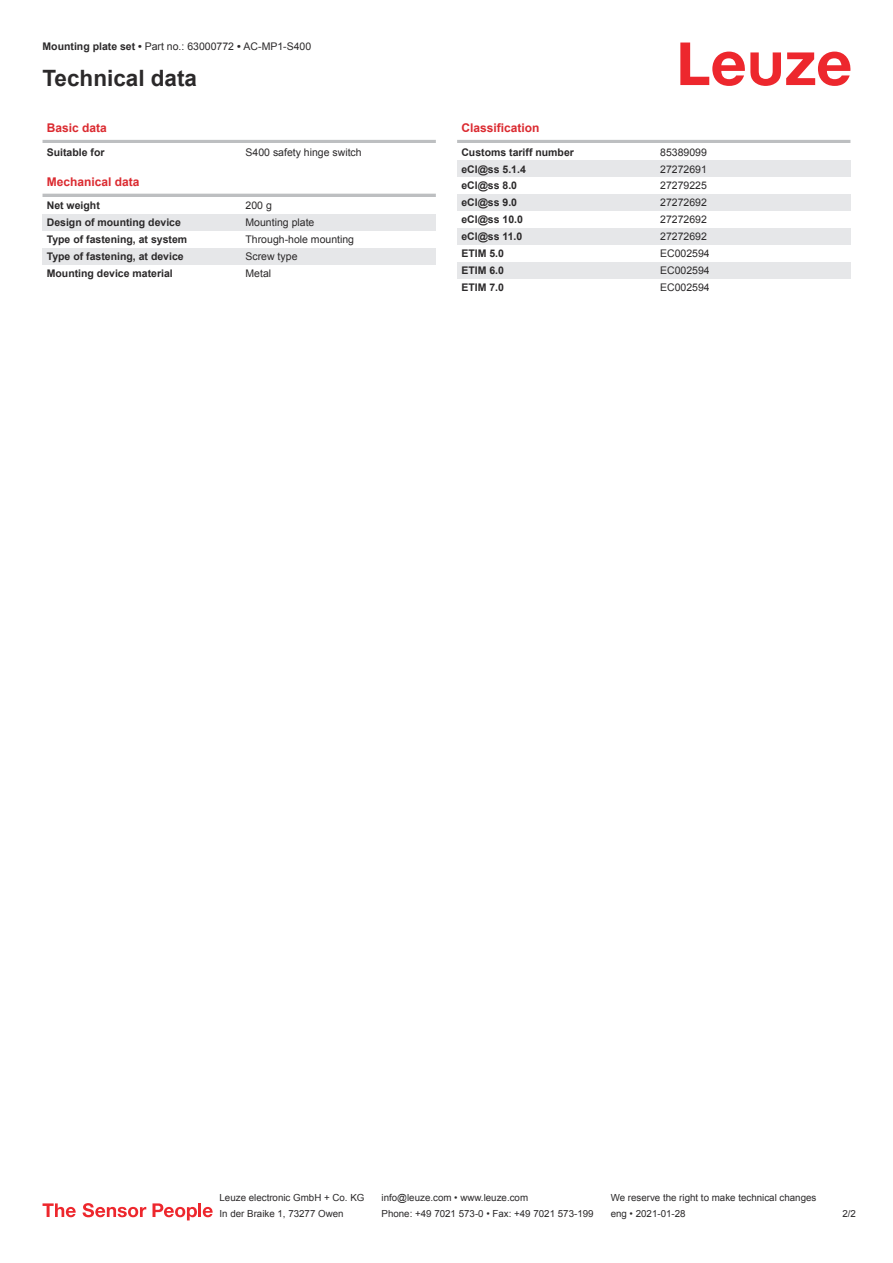
<style>
.page{position:relative;width:893px;height:1263px;background:#fff}
.page>*{position:absolute;margin:0;border:0;box-sizing:border-box;transform-origin:0 0}
.t1{font:700 22.5px "Arial";color:#2b292a}
.t2{font:700 12px "Arial";color:#db2a30}
.t3{font:700 10.5px "Arial";color:#2b292a}
.t4{font:10.5px "Arial";color:#2b292a}
.t5{font:9.75px "Arial";color:#2b292a}
.s1{font-weight:700}
</style>
<div class="page">
<svg style="left:680px;top:43px;width:170px;height:43px"></svg>
<hr style="left:43px;top:140px;width:393px;height:3px;background:#bdbfc1">
<hr style="left:43px;top:194px;width:393px;height:3px;background:#bdbfc1">
<div style="left:43px;top:214px;width:199px;height:17px;background:#e6e7e9"></div>
<div style="left:242px;top:214px;width:194px;height:17px;background:#e6e7e9"></div>
<div style="left:43px;top:248px;width:199px;height:17px;background:#e6e7e9"></div>
<div style="left:242px;top:248px;width:194px;height:17px;background:#e6e7e9"></div>
<hr style="left:457px;top:140px;width:393px;height:3px;background:#bdbfc1">
<div style="left:457px;top:160px;width:200px;height:17px;background:#e6e7e9"></div>
<div style="left:657px;top:160px;width:193px;height:17px;background:#e6e7e9"></div>
<div style="left:457px;top:194px;width:200px;height:17px;background:#e6e7e9"></div>
<div style="left:657px;top:194px;width:193px;height:17px;background:#e6e7e9"></div>
<div style="left:457px;top:228px;width:200px;height:17px;background:#e6e7e9"></div>
<div style="left:657px;top:228px;width:193px;height:17px;background:#e6e7e9"></div>
<div style="left:457px;top:262px;width:200px;height:17px;background:#e6e7e9"></div>
<div style="left:657px;top:262px;width:193px;height:17px;background:#e6e7e9"></div>
<svg style="left:43px;top:1203px;width:33px;height:14px"></svg>
<svg style="left:83px;top:1203px;width:63px;height:14px"></svg>
<svg style="left:153px;top:1203px;width:44px;height:17px"></svg>
<hr style="left:198px;top:1203px;width:3px;height:14px;background:#ed272d">
<svg style="left:203px;top:1207px;width:10px;height:10px"></svg>
<p class="t4" style="left:43px;top:43px;width:270px"><span class="s1">Mounting plate set •</span> Part no.: 63000772 <span class="s1">•</span> AC-MP1-S400</p>
<h1 class="t1" style="left:43px;top:70px;width:156px">Technical data</h1>
<p class="t2" style="left:47px;top:123px;width:62px">Basic data</p>
<p class="t3" style="left:47px;top:148px;width:59px">Suitable for</p>
<p class="t4" style="left:246px;top:148px;width:118px">S400 safety hinge switch</p>
<p class="t2" style="left:47px;top:177px;width:94px">Mechanical data</p>
<p class="t3" style="left:47px;top:202px;width:55px">Net weight</p>
<p class="t4" style="left:246px;top:202px;width:28px">200 g</p>
<p class="t3" style="left:47px;top:219px;width:136px">Design of mounting device</p>
<p class="t4" style="left:246px;top:219px;width:70px">Mounting plate</p>
<p class="t3" style="left:47px;top:236px;width:142px">Type of fastening, at system</p>
<p class="t4" style="left:246px;top:236px;width:110px">Through-hole mounting</p>
<p class="t3" style="left:47px;top:252px;width:138px">Type of fastening, at device</p>
<p class="t4" style="left:246px;top:252px;width:53px">Screw type</p>
<p class="t3" style="left:47px;top:269px;width:128px">Mounting device material</p>
<p class="t4" style="left:246px;top:269px;width:27px">Metal</p>
<p class="t2" style="left:461px;top:123px;width:80px">Classification</p>
<p class="t3" style="left:461px;top:148px;width:114px">Customs tariff number</p>
<p class="t4" style="left:660px;top:148px;width:48px">85389099</p>
<p class="t3" style="left:461px;top:165px;width:66px">eCl@ss 5.1.4</p>
<p class="t4" style="left:660px;top:165px;width:48px">27272691</p>
<p class="t3" style="left:461px;top:182px;width:57px">eCl@ss 8.0</p>
<p class="t4" style="left:660px;top:182px;width:48px">27279225</p>
<p class="t3" style="left:461px;top:199px;width:57px">eCl@ss 9.0</p>
<p class="t4" style="left:660px;top:199px;width:48px">27272692</p>
<p class="t3" style="left:461px;top:216px;width:63px">eCl@ss 10.0</p>
<p class="t4" style="left:660px;top:216px;width:48px">27272692</p>
<p class="t3" style="left:461px;top:233px;width:63px">eCl@ss 11.0</p>
<p class="t4" style="left:660px;top:232px;width:48px">27272692</p>
<p class="t3" style="left:461px;top:249px;width:44px">ETIM 5.0</p>
<p class="t4" style="left:660px;top:249px;width:51px">EC002594</p>
<p class="t3" style="left:461px;top:266px;width:44px">ETIM 6.0</p>
<p class="t4" style="left:660px;top:266px;width:51px">EC002594</p>
<p class="t3" style="left:461px;top:283px;width:44px">ETIM 7.0</p>
<p class="t4" style="left:660px;top:283px;width:51px">EC002594</p>
<p class="t5" style="left:220px;top:1194px;width:146px">Leuze electronic GmbH + Co. KG</p>
<p class="t5" style="left:381px;top:1194px;width:148px">info@leuze.com • www.leuze.com</p>
<p class="t5" style="left:611px;top:1194px;width:207px">We reserve the right to make technical changes</p>
<p class="t5" style="left:220px;top:1210px;width:126px">In der Braike 1, 73277 Owen</p>
<p class="t5" style="left:381px;top:1210px;width:214px">Phone: +49 7021 573-0 • Fax: +49 7021 573-199</p>
<p class="t5" style="left:611px;top:1210px;width:76px">eng • 2021-01-28</p>
<p class="t5" style="left:842px;top:1210px;width:15px">2 /2</p>
</div>
